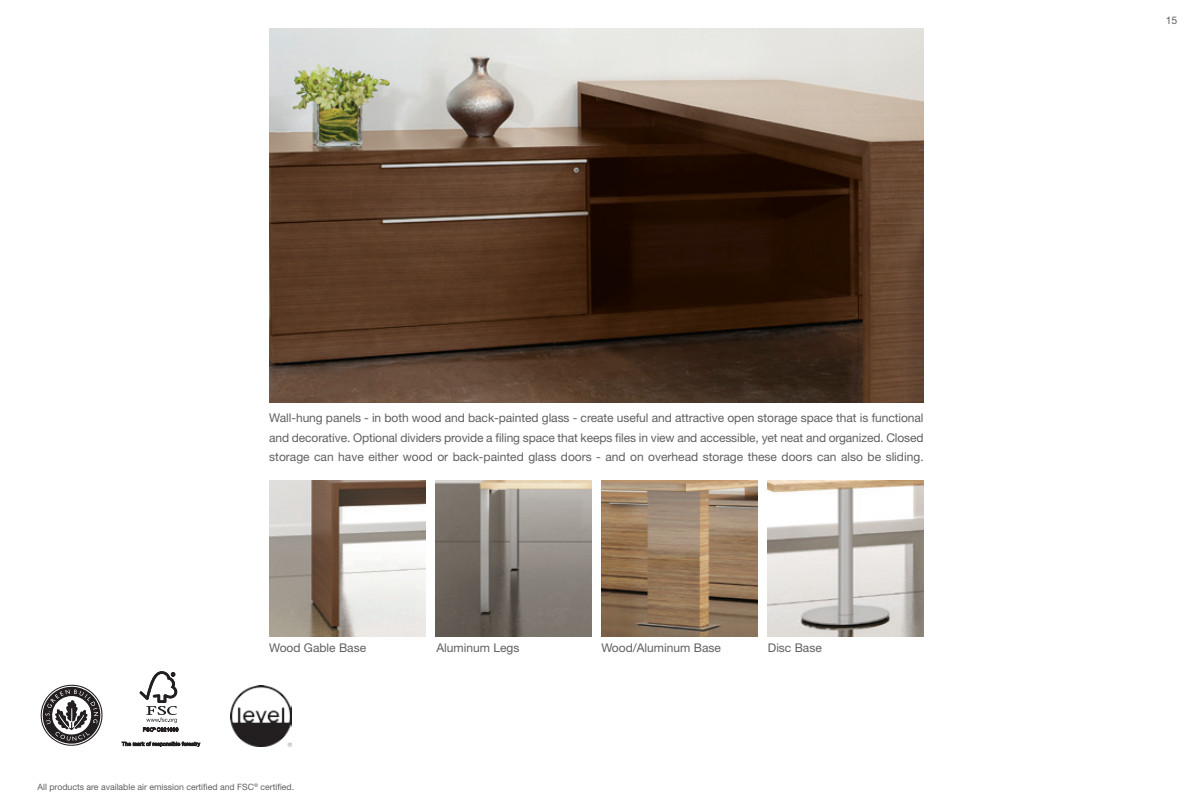
<style>
.page{position:relative;width:1188px;height:810px;background:#fff}
.page>*{position:absolute;margin:0;border:0;box-sizing:border-box;transform-origin:0 0}
.t1{font:12px/19.5px "Helvetica Neue LT Std";color:#5f5f62;text-align:justify}
.t2{font:10.5px "Helvetica Neue LT Std";color:#5f5f62}
.t3{font:8.7px "Helvetica Neue LT Std";color:#5f5f62}
</style>
<div class="page">
<img style="left:270px;top:29px;width:654px;height:374px">
<img style="left:270px;top:480px;width:156px;height:156px">
<img style="left:436px;top:480px;width:156px;height:156px">
<img style="left:602px;top:480px;width:155px;height:156px">
<img style="left:768px;top:480px;width:155px;height:156px">
<svg style="left:140px;top:671px;width:38px;height:61px"></svg>
<svg style="left:122px;top:742px;width:78px;height:5px"></svg>
<img style="left:231px;top:686px;width:60px;height:60px">
<svg style="left:41px;top:685px;width:62px;height:61px"></svg>
<p class="t1" style="left:269px;top:408px;width:656px">Wall-hung panels - in both wood and back-painted glass - create useful and attractive open storage space that is functional and decorative. Optional dividers provide a filing space that keeps files in view and accessible, yet neat and organized. Closed storage can have either wood or back-painted glass doors - and on overhead storage these doors can also be sliding.</p>
<p class="t1" style="left:269px;top:638px;width:98px">Wood Gable Base</p>
<p class="t1" style="left:437px;top:638px;width:84px">Aluminum Legs</p>
<p class="t1" style="left:602px;top:638px;width:121px">Wood/Aluminum Base</p>
<p class="t1" style="left:768px;top:638px;width:55px">Disc Base</p>
<p class="t3" style="left:38px;top:782px;width:258px">All products are available air emission certified and FSC<sup>®</sup> certified.</p>
<p class="t2" style="left:1166px;top:14px;width:13px">15</p>
</div>
